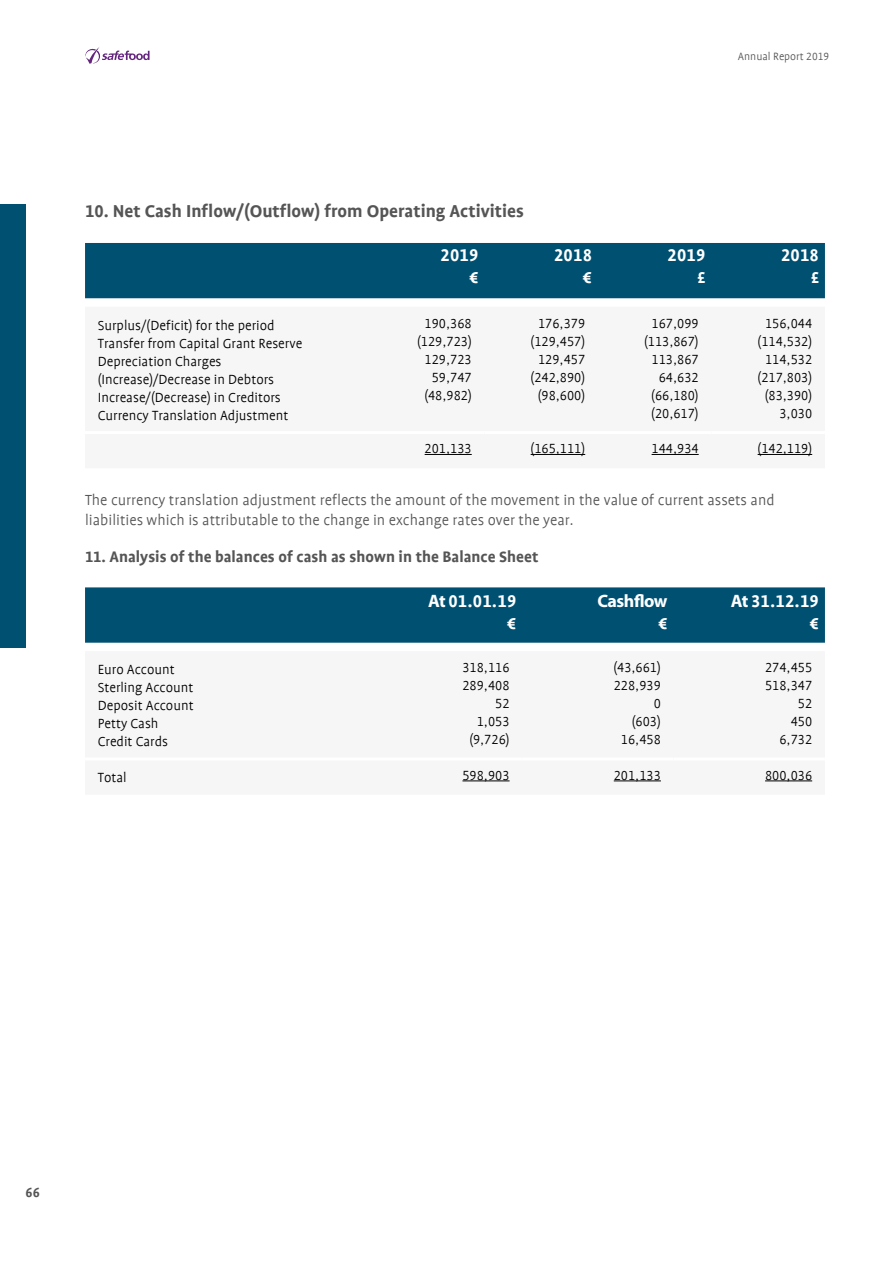
<style>
.page{position:relative;width:893px;height:1263px;background:#fff}
.page>*{position:absolute;margin:0;border:0;box-sizing:border-box;transform-origin:0 0}
.t1{font:700 19.5px "Profile";color:#565555}
.t2{font:700 19.5px "Profile NO";letter-spacing:.01em;color:#fff}
.t3{font:700 18px "Myriad Pro";letter-spacing:-.025em;color:#fff}
.t4{font:700 18px "Profile";color:#fff}
.t5{font:700 17.25px "Profile";color:#555}
.t6{font:300 16.5px/19.5px "Profile";color:#565555}
.t7{font:300 15px/18px "Profile NO";color:#000;text-align:right}
.t8{font:300 15px/18px "Profile";color:#000}
.t9{font:700 15px "Profile NO";color:#565555}
.t10{font:300 12px "Profile";color:#555}
.s1{font-family:"Profile NO"}
.s2{font-family:"Myriad Pro";font-size:18px}
</style>
<div class="page">
<svg style="left:85px;top:47px;width:65px;height:17px"></svg>
<div style="left:85px;top:243px;width:740px;height:55px;background:#005072"></div>
<hr style="left:425px;top:454px;width:47px;height:1px;background:#000">
<hr style="left:531px;top:454px;width:54px;height:1px;background:#000">
<hr style="left:652px;top:454px;width:47px;height:1px;background:#000">
<hr style="left:758px;top:454px;width:54px;height:1px;background:#000">
<div style="left:85px;top:587px;width:740px;height:56px;background:#005072"></div>
<hr style="left:462px;top:780px;width:48px;height:1px;background:#000">
<hr style="left:614px;top:780px;width:47px;height:1px;background:#000">
<hr style="left:765px;top:780px;width:47px;height:1px;background:#000">
<div style="left:0;top:204px;width:26px;height:443px;background:#005072"></div>
<h1 class="t1" style="left:85px;top:201px;width:440px"><span class="s1">10</span>. Net Cash Inflow/(Outflow) from Operating Activities</h1>
<h1 class="t2" style="left:441px;top:246px;width:39px">2019</h1>
<p class="t4" style="left:469px;top:268px;width:11px">¤</p>
<h1 class="t2" style="left:554px;top:246px;width:39px">2018</h1>
<p class="t4" style="left:583px;top:268px;width:11px">¤</p>
<p class="t10" style="left:738px;top:51px;width:93px">Annual Report <span class="s1">2019</span></p>
<h1 class="t2" style="left:668px;top:246px;width:39px">2019</h1>
<p class="t4" style="left:697px;top:268px;width:10px">£</p>
<h1 class="t2" style="left:781px;top:246px;width:39px">2018</h1>
<p class="t4" style="left:811px;top:268px;width:10px">£</p>
<p class="t8" style="left:98px;top:316px;width:206px">Surplus/(Deficit) for the period<br>Transfer from Capital Grant Reserve<br>Depreciation Charges (Increase)/Decrease in Debtors<br>Increase/(Decrease) in Creditors<br>Currency Translation Adjustment</p>
<p class="t7" style="left:417px;top:314px;width:56px">190,368 (129,723)<br>129,723<br>59,747 (48,982)</p>
<p class="t7" style="left:531px;top:314px;width:56px;text-align:center">176,379 (129,457)<br>129,457 (242,890) (98,600)</p>
<p class="t7" style="left:644px;top:314px;width:56px">167,099 (113,867)<br>113,867<br>64,632 (66,180) (20,617)</p>
<p class="t7" style="left:758px;top:314px;width:56px">156,044 (114,532)<br>114,532 (217,803) (83,390)<br>3,030</p>
<p class="t7" style="left:425px;top:440px;width:49px">201,133</p>
<p class="t7" style="left:531px;top:440px;width:56px">(165,111)</p>
<p class="t7" style="left:652px;top:440px;width:49px">144,934</p>
<p class="t7" style="left:758px;top:440px;width:56px">(142,119)</p>
<p class="t6" style="left:85px;top:490px;width:691px">The currency translation adjustment reflects the amount of the movement in the value of current assets and liabilities which is attributable to the change in exchange rates over the year.</p>
<p class="t5" style="left:85px;top:547px;width:455px"><span class="s1">11</span>. Analysis of the balances of cash as shown in the Balance Sheet</p>
<h1 class="t2" style="left:428px;top:592px;width:90px"><span class="s2">At</span> 01.01.19</h1>
<p class="t4" style="left:507px;top:613px;width:11px">¤</p>
<p class="t3" style="left:597px;top:589px;width:72px">Cashflow</p>
<p class="t4" style="left:658px;top:613px;width:11px">¤</p>
<h1 class="t2" style="left:731px;top:592px;width:90px"><span class="s2">At</span> 31.12.19</h1>
<p class="t4" style="left:810px;top:613px;width:11px">¤</p>
<p class="t8" style="left:98px;top:661px;width:97px">Euro Account<br>Sterling Account<br>Deposit Account<br>Petty Cash<br>Credit Cards</p>
<p class="t7" style="left:462px;top:659px;width:49px">318,116<br>289,408<br>52<br>1,053 (9,726)</p>
<p class="t7" style="left:613px;top:659px;width:49px">(43,661)<br>228,939<br>0<br>(603)<br>16,458</p>
<p class="t7" style="left:765px;top:659px;width:49px">274,455<br>518,347<br>52<br>450<br>6,732</p>
<p class="t8" style="left:98px;top:768px;width:30px">Total</p>
<p class="t7" style="left:462px;top:767px;width:49px">598,903</p>
<p class="t7" style="left:614px;top:767px;width:49px">201,133</p>
<p class="t7" style="left:765px;top:767px;width:49px">800,036</p>
<p class="t9" style="left:26px;top:1185px;width:16px">66</p>
</div>
